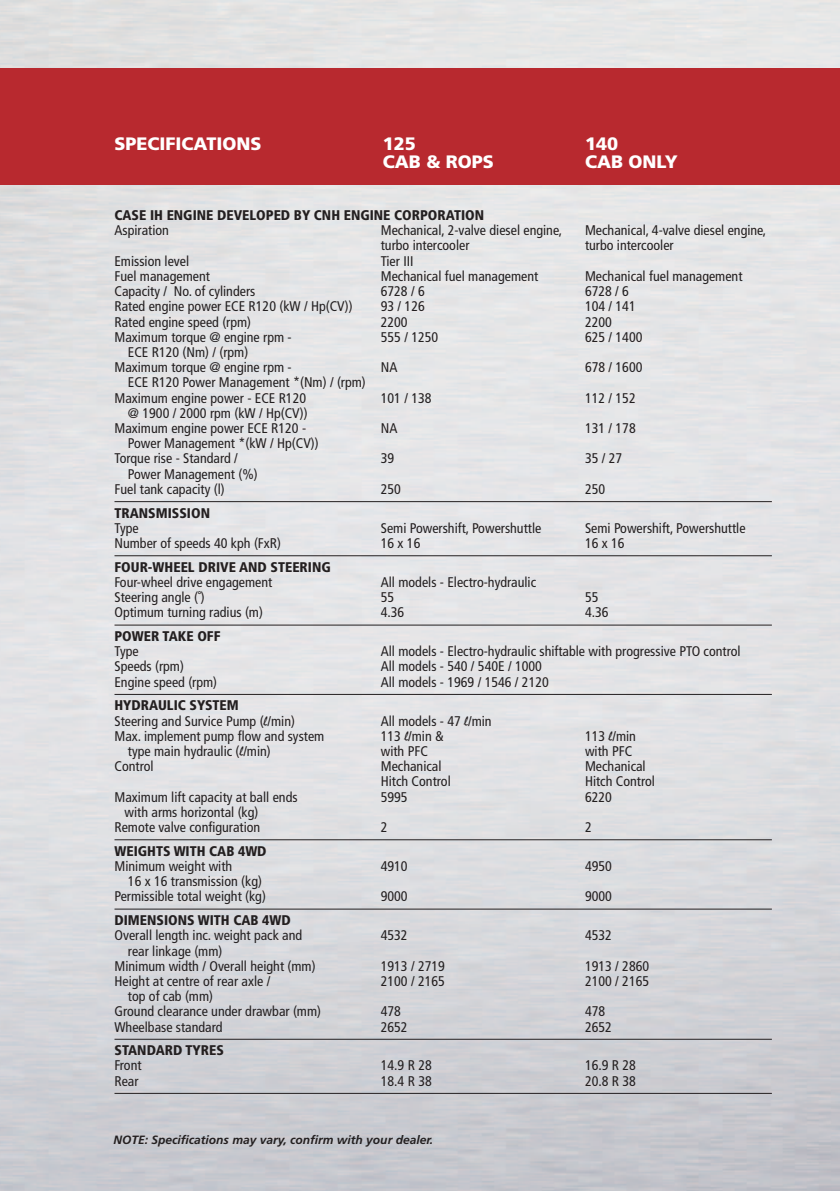
<style>
.page{position:relative;width:840px;height:1191px;background:#fff}
.page>*{position:absolute;margin:0;border:0;box-sizing:border-box;transform-origin:0 0}
.t1{font:900 18px "Frutiger";color:#fff}
.t2{font:condensed 14px/15.2px "Frutiger";color:#231f20}
.t3{font:900 condensed 14px "Frutiger";color:#231f20}
.t4{font:italic 700 12px "Frutiger";color:#231f20}
.s1{font-weight:900}
.s2{font-family:"Mistral";font-stretch:normal}
</style>
<div class="page">
<img style="left:0;top:0;width:839px;height:1191px">
<div style="left:0;top:68px;width:839px;height:116px;background:#b8292f"></div>
<hr style="left:114px;top:501px;width:657px;height:1px;background:#231f20">
<hr style="left:114px;top:555px;width:657px;height:1px;background:#231f20">
<hr style="left:114px;top:624px;width:657px;height:1px;background:#231f20">
<hr style="left:114px;top:694px;width:657px;height:1px;background:#231f20">
<hr style="left:114px;top:839px;width:657px;height:1px;background:#231f20">
<hr style="left:114px;top:908px;width:657px;height:1px;background:#231f20">
<hr style="left:114px;top:1038px;width:657px;height:1px;background:#231f20">
<hr style="left:114px;top:1092px;width:657px;height:1px;background:#231f20">
<p class="t1" style="left:114px;top:133px;width:148px">SPECIFICATIONS</p>
<p class="t1" style="left:382px;top:133px;width:35px">125</p>
<p class="t1" style="left:584px;top:133px;width:35px">140</p>
<p class="t1" style="left:382px;top:151px;width:85px">CAB &amp; ROPS</p>
<p class="t1" style="left:584px;top:151px;width:57px">CAB ONL</p>
<p class="t1" style="left:664px;top:151px;width:14px">Y</p>
<p class="t3" style="left:114px;top:207px;width:371px">CASE IH ENGINE DEVELOPED BY CNH ENGINE CORPORATION</p>
<p class="t2" style="left:114px;top:223px;width:56px">Aspiration</p>
<p class="t2" style="left:380px;top:223px;width:183px">Mechanical, 2-valve diesel engine,</p>
<p class="t2" style="left:584px;top:223px;width:183px">Mechanical, 4-valve diesel engine,</p>
<p class="t2" style="left:380px;top:238px;width:90px">turbo intercooler</p>
<p class="t2" style="left:584px;top:238px;width:90px">turbo intercooler</p>
<p class="t2" style="left:114px;top:253px;width:76px">Emission level</p>
<p class="t2" style="left:380px;top:253px;width:34px">Tier III</p>
<p class="t2" style="left:114px;top:268px;width:97px">Fuel management</p>
<p class="t2" style="left:380px;top:268px;width:159px">Mechanical fuel management</p>
<p class="t2" style="left:584px;top:268px;width:159px">Mechanical fuel management</p>
<p class="t2" style="left:114px;top:284px;width:142px">Capacity / No. of cylinders</p>
<p class="t2" style="left:380px;top:284px;width:45px">6728 / 6</p>
<p class="t2" style="left:584px;top:284px;width:45px">6728 / 6</p>
<p class="t2" style="left:114px;top:299px;width:239px">Rated engine power ECE R120 (kW / Hp(CV))</p>
<p class="t2" style="left:380px;top:299px;width:45px">93 / 126</p>
<p class="t2" style="left:584px;top:299px;width:52px">104 / 141</p>
<p class="t2" style="left:114px;top:314px;width:138px">Rated engine speed (rpm)</p>
<p class="t2" style="left:380px;top:314px;width:28px">2200</p>
<p class="t2" style="left:584px;top:314px;width:28px">2200</p>
<p class="t2" style="left:114px;top:329px;width:179px">Maximum torque @ engine rpm -</p>
<p class="t2" style="left:380px;top:329px;width:59px">555 / 1250</p>
<p class="t2" style="left:584px;top:329px;width:59px">625 / 1400</p>
<p class="t2" style="left:114px;top:344px;width:179px;text-indent:13px">ECE R120 (Nm) / (rpm)<br>Maximum torque @ engine rpm -</p>
<p class="t2" style="left:380px;top:360px;width:18px">NA</p>
<p class="t2" style="left:584px;top:360px;width:59px">678 / 1600</p>
<p class="t2" style="left:114px;top:375px;width:253px;text-indent:13px">ECE R120 Power Management *(Nm) / (rpm)<br>Maximum engine power - ECE R120</p>
<p class="t2" style="left:380px;top:390px;width:52px">101 / 138</p>
<p class="t2" style="left:584px;top:390px;width:52px">112 / 152</p>
<p class="t2" style="left:114px;top:405px;width:194px;text-align:right">@ 1900 / 2000 rpm (kW / Hp(CV))<br>Maximum engine power ECE R120 -</p>
<p class="t2" style="left:380px;top:420px;width:18px">NA</p>
<p class="t2" style="left:584px;top:420px;width:52px">131 / 178</p>
<p class="t2" style="left:114px;top:436px;width:205px;text-indent:13px">Power Management *(kW / Hp(CV))<br>Torque rise - Standard /</p>
<p class="t2" style="left:380px;top:451px;width:15px">39</p>
<p class="t2" style="left:584px;top:451px;width:39px">35 / 27</p>
<p class="t2" style="left:114px;top:466px;width:145px;text-indent:13px">Power Management (%)<br>Fuel tank capacity (l)</p>
<p class="t2" style="left:380px;top:481px;width:22px">250</p>
<p class="t2" style="left:584px;top:481px;width:22px">250</p>
<p class="t3" style="left:114px;top:504px;width:97px">TRANSMISSION</p>
<p class="t2" style="left:114px;top:520px;width:26px">Type</p>
<p class="t2" style="left:380px;top:520px;width:162px">Semi Powershift, Powershuttle</p>
<p class="t2" style="left:584px;top:520px;width:162px">Semi Powershift, Powershuttle</p>
<p class="t2" style="left:114px;top:535px;width:168px">Number of speeds 40 kph (FxR)</p>
<p class="t2" style="left:380px;top:535px;width:41px">16 x 16</p>
<p class="t2" style="left:584px;top:535px;width:41px">16 x 16</p>
<p class="t3" style="left:114px;top:558px;width:218px">FOUR-WHEEL DRIVE AND STEERING</p>
<p class="t2" style="left:114px;top:574px;width:159px">Four-wheel drive engagement</p>
<p class="t2" style="left:380px;top:574px;width:157px">All models - Electro-hydraulic</p>
<p class="t2" style="left:114px;top:590px;width:92px">Steering angle (˚)</p>
<p class="t2" style="left:380px;top:590px;width:15px">55</p>
<p class="t2" style="left:584px;top:590px;width:15px">55</p>
<p class="t2" style="left:114px;top:605px;width:150px">Optimum turning radius (m)</p>
<p class="t2" style="left:380px;top:605px;width:25px">4.36</p>
<p class="t2" style="left:584px;top:605px;width:25px">4.36</p>
<p class="t3" style="left:114px;top:627px;width:107px">POWER TAKE OFF</p>
<p class="t2" style="left:114px;top:644px;width:26px">Type</p>
<p class="t2" style="left:380px;top:644px;width:361px">All models - Electro-hydraulic shiftable with progressive PTO control</p>
<p class="t2" style="left:114px;top:659px;width:71px">Speeds (rpm)</p>
<p class="t2" style="left:380px;top:659px;width:162px">All models - 540 / 540E / 1000</p>
<p class="t2" style="left:114px;top:674px;width:104px">Engine speed (rpm)</p>
<p class="t2" style="left:380px;top:674px;width:169px">All models - 1969 / 1546 / 2120</p>
<p class="t2" style="left:114px;top:698px;width:182px"><span class="s1">HYDRAULIC SYSTEM<br></span>Steering and Survice Pump (<span class="s2">l</span>/min)</p>
<p class="t2" style="left:380px;top:713px;width:112px">All models - 47 <span class="s2">l</span>/min</p>
<p class="t2" style="left:114px;top:728px;width:211px">Max. implement pump flow and system</p>
<p class="t2" style="left:380px;top:728px;width:64px">113 <span class="s2">l</span>/min &amp;</p>
<p class="t2" style="left:584px;top:728px;width:52px">113 <span class="s2">l</span>/min</p>
<p class="t2" style="left:128px;top:743px;width:144px">type main hydraulic (<span class="s2">l</span>/min)</p>
<p class="t2" style="left:380px;top:743px;width:49px">with PFC</p>
<p class="t2" style="left:584px;top:743px;width:49px">with PFC</p>
<p class="t2" style="left:114px;top:759px;width:41px">Control</p>
<p class="t2" style="left:380px;top:759px;width:62px">Mechanical</p>
<p class="t2" style="left:584px;top:759px;width:62px">Mechanical</p>
<p class="t2" style="left:380px;top:774px;width:71px">Hitch Control</p>
<p class="t2" style="left:584px;top:774px;width:71px">Hitch Control</p>
<p class="t2" style="left:114px;top:789px;width:184px">Maximum lift capacity at ball ends</p>
<p class="t2" style="left:380px;top:789px;width:28px">5995</p>
<p class="t2" style="left:584px;top:789px;width:28px">6220</p>
<p class="t2" style="left:114px;top:804px;width:147px;text-align:center">with arms horizontal (kg)<br>Remote valve configuration</p>
<p class="t2" style="left:380px;top:819px;width:8px">2</p>
<p class="t2" style="left:584px;top:819px;width:8px">2</p>
<p class="t3" style="left:114px;top:842px;width:153px">WEIGHTS WITH CAB 4WD</p>
<p class="t2" style="left:114px;top:858px;width:119px">Minimum weight with</p>
<p class="t2" style="left:380px;top:858px;width:28px">4910</p>
<p class="t2" style="left:584px;top:858px;width:28px">4950</p>
<p class="t2" style="left:114px;top:873px;width:153px;text-align:right">16 x 16 transmission (kg)<br>Permissible total weight (kg)</p>
<p class="t2" style="left:380px;top:889px;width:28px">9000</p>
<p class="t2" style="left:584px;top:889px;width:28px">9000</p>
<p class="t3" style="left:114px;top:911px;width:178px">DIMENSIONS WITH CAB 4WD</p>
<p class="t2" style="left:114px;top:928px;width:189px">Overall length inc. weight pack and</p>
<p class="t2" style="left:380px;top:928px;width:28px">4532</p>
<p class="t2" style="left:584px;top:928px;width:28px">4532</p>
<p class="t2" style="left:114px;top:943px;width:202px;text-indent:13px">rear linkage (mm)<br>Minimum width / Overall height (mm)</p>
<p class="t2" style="left:380px;top:958px;width:66px">1913 / 2719</p>
<p class="t2" style="left:584px;top:958px;width:66px">1913 / 2860</p>
<p class="t2" style="left:114px;top:973px;width:157px">Height at centre of rear axle /</p>
<p class="t2" style="left:380px;top:973px;width:66px">2100 / 2165</p>
<p class="t2" style="left:584px;top:973px;width:66px">2100 / 2165</p>
<p class="t2" style="left:114px;top:988px;width:208px;text-indent:13px">top of cab (mm)<br>Ground clearance under drawbar (mm)</p>
<p class="t2" style="left:380px;top:1004px;width:22px">478</p>
<p class="t2" style="left:584px;top:1004px;width:22px">478</p>
<p class="t2" style="left:114px;top:1019px;width:110px">Wheelbase standard</p>
<p class="t2" style="left:380px;top:1019px;width:28px">2652</p>
<p class="t2" style="left:584px;top:1019px;width:28px">2652</p>
<p class="t3" style="left:114px;top:1042px;width:111px">STANDARD TYRES</p>
<p class="t2" style="left:114px;top:1058px;width:29px">Front</p>
<p class="t2" style="left:380px;top:1058px;width:52px">14.9 R 28</p>
<p class="t2" style="left:584px;top:1058px;width:52px">16.9 R 28</p>
<p class="t2" style="left:114px;top:1073px;width:26px">Rear</p>
<p class="t2" style="left:380px;top:1073px;width:52px">18.4 R 38</p>
<p class="t2" style="left:584px;top:1073px;width:52px">20.8 R 38</p>
<p class="t4" style="left:113px;top:1132px;width:321px">NOTE: Specifications may vary, confirm with your dealer.</p>
</div>
